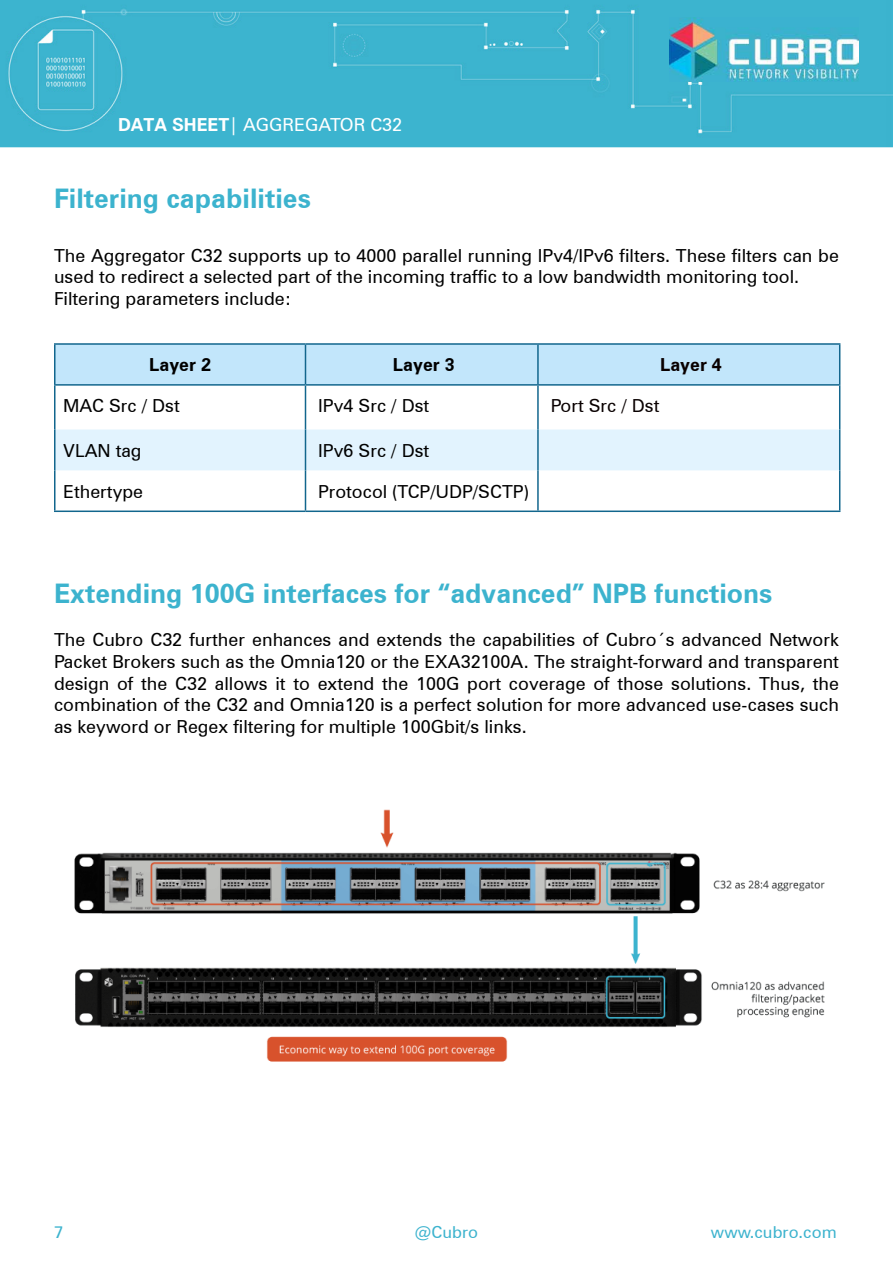
<style>
.page{position:relative;width:893px;height:1263px;background:#fff}
.page>*{position:absolute;margin:0;border:0;box-sizing:border-box;transform-origin:0 0}
.t1{font:700 27px "Zurich BT";color:#3cb3ce}
.t2{font:18px/21.6px "Zurich BT";color:#000}
.t3{font:18px "Zurich BT";color:#fff}
.t4{font:700 18px "Zurich BT";color:#000}
.t5{font:18px "Zurich BT";color:#090000}
.t6{font:700 18px "Zurich BT";color:#090000}
.t7{font:16.5px "Zurich BT";color:#3cb3ce}
.s1{font-weight:700}
</style>
<div class="page">
<div style="left:0;top:0;width:893px;height:147px;background:#3cb4cf"></div>
<img style="left:669px;top:17px;width:189px;height:65px">
<div style="left:56px;top:345px;width:783px;height:39px;background:#c2e6fb"></div>
<div style="left:56px;top:429px;width:783px;height:41px;background:#e2f3fe"></div>
<hr style="left:54px;top:343px;width:251px;height:2px;background:#12668d">
<hr style="left:54px;top:345px;width:2px;height:39px;background:#12668d">
<hr style="left:305px;top:343px;width:233px;height:2px;background:#12668d">
<hr style="left:305px;top:345px;width:1px;height:39px;background:#12668d">
<hr style="left:538px;top:343px;width:302px;height:2px;background:#12668d">
<hr style="left:537px;top:345px;width:2px;height:39px;background:#12668d">
<hr style="left:839px;top:345px;width:1px;height:39px;background:#12668d">
<hr style="left:538px;top:384px;width:302px;height:2px;background:#12668d">
<hr style="left:839px;top:386px;width:1px;height:43px;background:#12668d">
<hr style="left:839px;top:429px;width:1px;height:41px;background:#12668d">
<hr style="left:839px;top:470px;width:1px;height:40px;background:#12668d">
<hr style="left:538px;top:510px;width:302px;height:2px;background:#12668d">
<hr style="left:54px;top:384px;width:251px;height:2px;background:#12668d">
<hr style="left:54px;top:386px;width:2px;height:43px;background:#12668d">
<hr style="left:54px;top:429px;width:2px;height:41px;background:#12668d">
<hr style="left:54px;top:470px;width:2px;height:40px;background:#12668d">
<hr style="left:54px;top:510px;width:251px;height:2px;background:#12668d">
<hr style="left:305px;top:384px;width:233px;height:2px;background:#12668d">
<hr style="left:305px;top:386px;width:1px;height:43px;background:#12668d">
<hr style="left:537px;top:386px;width:2px;height:43px;background:#12668d">
<hr style="left:305px;top:429px;width:1px;height:41px;background:#12668d">
<hr style="left:537px;top:429px;width:2px;height:41px;background:#12668d">
<hr style="left:305px;top:470px;width:1px;height:40px;background:#12668d">
<hr style="left:537px;top:470px;width:2px;height:40px;background:#12668d">
<hr style="left:305px;top:510px;width:233px;height:2px;background:#12668d">
<img style="left:74px;top:809px;width:751px;height:253px">
<p class="t3" style="left:118px;top:117px;width:286px"><span class="s1">DATA SHEET</span>| AGGREGATOR C32</p>
<h1 class="t1" style="left:54px;top:188px;width:258px">Filtering capabilities</h1>
<p class="t2" style="left:54px;top:246px;width:786px">The Aggregator C32 supports up to 4000 parallel running IPv4/IPv6 filters. These filters can be used to redirect a selected part of the incoming traffic to a low bandwidth monitoring tool.<br>Filtering parameters include:</p>
<p class="t4" style="left:149px;top:358px;width:63px">Layer 2</p>
<p class="t4" style="left:393px;top:358px;width:63px">Layer 3</p>
<p class="t6" style="left:660px;top:358px;width:63px">Layer 4</p>
<p class="t2" style="left:63px;top:397px;width:118px">MAC Src / Dst</p>
<p class="t2" style="left:318px;top:397px;width:113px">IPv4 Src / Dst</p>
<p class="t5" style="left:551px;top:398px;width:110px">Port Src / Dst</p>
<p class="t2" style="left:63px;top:441px;width:80px">VLAN tag</p>
<p class="t2" style="left:318px;top:441px;width:113px">IPv6 Src / Dst</p>
<p class="t2" style="left:63px;top:482px;width:81px">Ethertype</p>
<p class="t2" style="left:318px;top:482px;width:213px">Protocol (TCP/UDP/SCTP)</p>
<h1 class="t1" style="left:54px;top:583px;width:720px">Extending 100G interfaces for “advanced” NPB functions</h1>
<p class="t2" style="left:54px;top:631px;width:786px;text-align:justify">The Cubro C32 further enhances and extends the capabilities of Cubro´s advanced Network Packet Brokers such as the Omnia120 or the EXA32100A. The straight-forward and transparent design of the C32 allows it to extend the 100G port coverage of those solutions. Thus, the combination of the C32 and Omnia120 is a perfect solution for more advanced use-cases such as keyword or Regex filtering for multiple 100Gbit/s links.</p>
<p class="t7" style="left:54px;top:1225px;width:11px">7</p>
<p class="t7" style="left:415px;top:1225px;width:65px">@Cubro</p>
<p class="t7" style="left:711px;top:1225px;width:127px">www.cubro.com</p>
</div>
